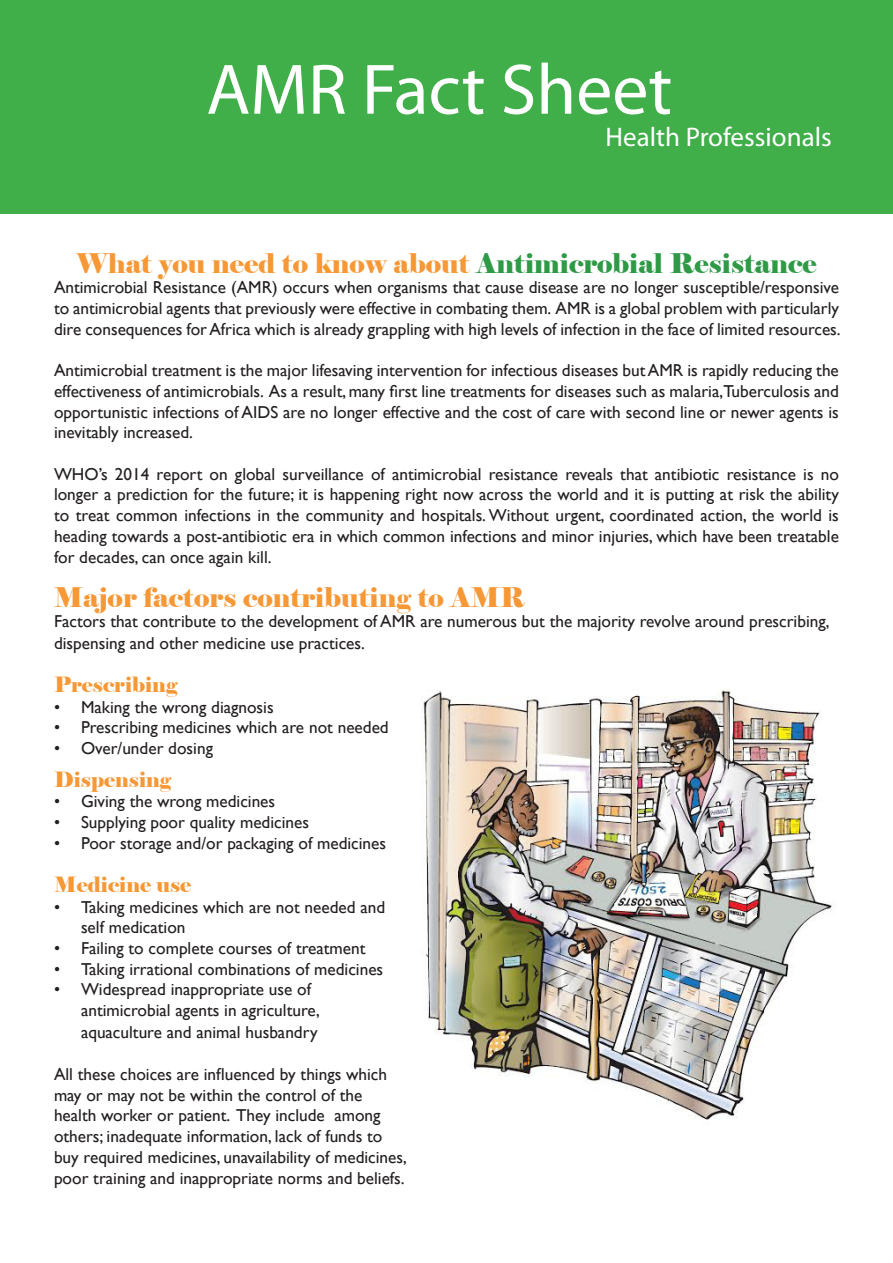
<style>
.page{position:relative;width:893px;height:1263px;background:#fff}
.page>*{position:absolute;margin:0;border:0;box-sizing:border-box;transform-origin:0 0}
.t1{font:72px "Myriad Pro";color:#fff}
.headline_1{font:27px "Elephant";color:#2e9a46}
.headline_1-2{font:27px "Elephant";color:#f79837}
.t2{font:27px "Myriad Pro";color:#fff}
.headline_1-3{font:21px "Elephant";color:#f79837}
.t3{font:17.25px/20.7px "Gill Sans";color:#231f20}
.s1{color:#f79837}
</style>
<div class="page">
<img style="left:421px;top:689px;width:412px;height:435px">
<div style="left:0;top:0;width:893px;height:213px;background:#40ae49"></div>
<p class="t1" style="left:206px;top:45px;width:467px">AMR Fact Sheet</p>
<p class="t2" style="left:606px;top:120px;width:228px">Health Professionals</p>
<p class="headline_1" style="left:76px;top:246px;width:742px"><span class="s1">What you need to know about</span> Antimicrobial Resistance</p>
<p class="t3" style="left:54px;top:277px;width:788px;text-align:justify">Antimicrobial Resistance (AMR) occurs when organisms that cause disease are no longer susceptible/responsive to antimicrobial agents that previously were effective in combating them. AMR is a global problem with particularly dire consequences for Africa which is already grappling with high levels of infection in the face of limited resources.</p>
<p class="t3" style="left:54px;top:360px;width:786px;text-align:justify">Antimicrobial treatment is the major lifesaving intervention for infectious diseases but AMR is rapidly reducing the effectiveness of antimicrobials. As a result, many first line treatments for diseases such as malaria,Tuberculosis and opportunistic infections of AIDS are no longer effective and the cost of care with second line or newer agents is inevitably increased.</p>
<p class="t3" style="left:54px;top:464px;width:786px;text-align:justify">WHO’s 2014 report on global surveillance of antimicrobial resistance reveals that antibiotic resistance is no longer a prediction for the future; it is happening right now across the world and it is putting at risk the ability to treat common infections in the community and hospitals. Without urgent, coordinated action, the world is heading towards a post-antibiotic era in which common infections and minor injuries, which have been treatable for decades, can once again kill.</p>
<p class="headline_1-2" style="left:54px;top:580px;width:472px">Major factors contributing to AMR</p>
<p class="t3" style="left:54px;top:611px;width:777px;line-height:21.6px">Factors that contribute to the development of AMR are numerous but the majority revolve around prescribing, dispensing and other medicine use practices.</p>
<p class="headline_1-3" style="left:54px;top:671px;width:125px">Prescribing</p>
<p class="t3" style="left:54px;top:697px;width:221px">• Making the wrong diagnosis</p>
<p class="t3" style="left:54px;top:718px;width:336px">• Prescribing medicines which are not needed</p>
<p class="t3" style="left:54px;top:738px;width:161px">• Over/under dosing</p>
<p class="headline_1-3" style="left:54px;top:766px;width:119px">Dispensing</p>
<p class="t3" style="left:54px;top:791px;width:223px">• Giving the wrong medicines</p>
<p class="t3" style="left:54px;top:812px;width:257px">• Supplying poor quality medicines</p>
<p class="t3" style="left:54px;top:833px;width:334px">• Poor storage and/or packaging of medicines</p>
<p class="headline_1-3" style="left:54px;top:871px;width:139px">Medicine use</p>
<p class="t3" style="left:81px;top:897px;width:306px;text-indent:-27px">• Taking medicines which are not needed and self medication</p>
<p class="t3" style="left:54px;top:938px;width:313px">• Failing to complete courses of treatment</p>
<p class="t3" style="left:54px;top:959px;width:331px">• Taking irrational combinations of medicines</p>
<p class="t3" style="left:81px;top:979px;width:240px;line-height:21.1px;text-indent:-27px">• Widespread inappropriate use of antimicrobial agents in agriculture, aquaculture and animal husbandry</p>
<p class="t3" style="left:54px;top:1064px;width:354px">All these choices are influenced by things which may or may not be within the control of the health worker or patient. They include among others; inadequate information, lack of funds to buy required medicines, unavailability of medicines,</p>
<p class="t3" style="left:54px;top:1168px;width:352px">poor training and inappropriate norms and beliefs.</p>
</div>
